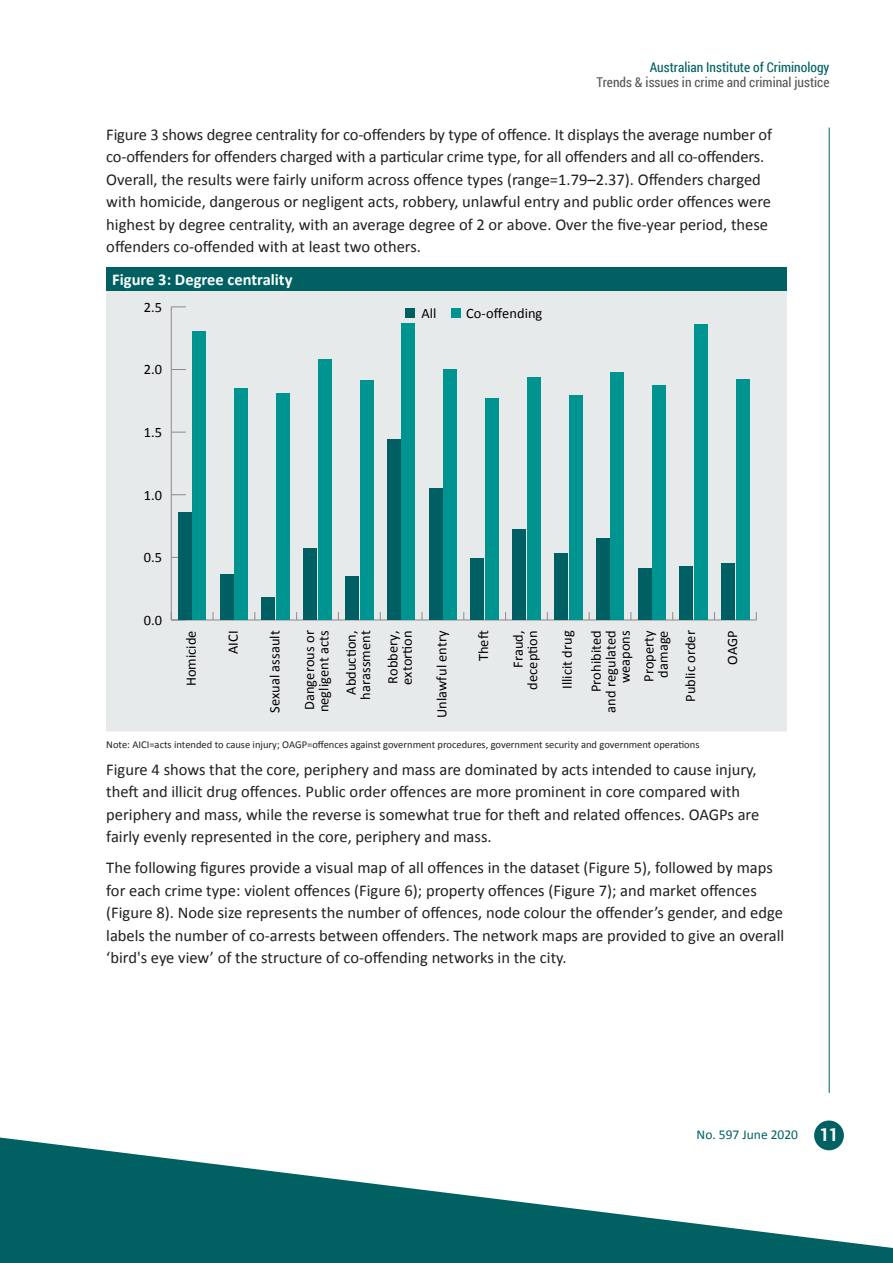
<style>
.page{position:relative;width:893px;height:1263px;background:#fff}
.page>*{position:absolute;margin:0;border:0;box-sizing:border-box;transform-origin:0 0}
.body{font:16.5px/22.5px "Calibri";color:#231f20}
.Figure_H1{font:700 16.5px "Calibri";color:#fff}
.t1{font:14.4px/14.4px "Calibri";letter-spacing:.005em;color:#000}
.t2{font:13.5px "Roboto Condensed";color:#57585a}
.t3{font:13.5px "Roboto Condensed";color:#006062}
.t4{font:13.5px "Calibri";color:#006062}
.Table_notes{font:10.5px "Calibri";color:#231f20}
.s1{font-family:"Roboto Condensed";font-weight:700;font-size:18px;color:#fff}
</style>
<div class="page">
<hr style="left:829px;top:128px;width:1px;height:965px;background:#006062">
<div style="left:814px;top:1120px;width:30px;height:30px;background:#006062;border-radius:50%"></div>
<svg style="left:0;top:1137px;width:893px;height:126px;fill:#006062"></svg>
<div style="left:106px;top:267px;width:681px;height:24px;background:#006062"></div>
<div style="left:106px;top:291px;width:681px;height:441px;background:#e6eaeb"></div>
<hr style="left:106px;top:731px;width:681px;height:2px;background:#fff">
<div style="left:405px;top:308px;width:10px;height:10px;background:#005f62"></div>
<div style="left:451px;top:308px;width:10px;height:10px;background:#009490"></div>
<hr style="left:171px;top:619px;width:585px;height:1px;background:#8c8988">
<hr style="left:171px;top:307px;width:1px;height:313px;background:#8c8988">
<svg style="left:172px;top:494px;width:14px;height:1px"></svg>
<svg style="left:171px;top:432px;width:15px;height:1px"></svg>
<svg style="left:172px;top:369px;width:14px;height:1px"></svg>
<svg style="left:171px;top:306px;width:15px;height:1px"></svg>
<div style="left:193px;top:332px;width:13px;height:288px;background:#009490"></div>
<div style="left:235px;top:388px;width:13px;height:232px;background:#009490"></div>
<div style="left:276px;top:393px;width:14px;height:227px;background:#009490"></div>
<div style="left:318px;top:359px;width:13px;height:261px;background:#009490"></div>
<div style="left:360px;top:381px;width:13px;height:239px;background:#009490"></div>
<div style="left:402px;top:323px;width:13px;height:297px;background:#009490"></div>
<div style="left:444px;top:369px;width:13px;height:251px;background:#009490"></div>
<div style="left:485px;top:398px;width:14px;height:222px;background:#009490"></div>
<div style="left:527px;top:377px;width:13px;height:243px;background:#009490"></div>
<div style="left:569px;top:396px;width:13px;height:224px;background:#009490"></div>
<div style="left:611px;top:372px;width:13px;height:248px;background:#009490"></div>
<div style="left:653px;top:386px;width:13px;height:234px;background:#009490"></div>
<div style="left:694px;top:324px;width:13px;height:296px;background:#009490"></div>
<div style="left:736px;top:379px;width:13px;height:241px;background:#009490"></div>
<div style="left:178px;top:512px;width:13px;height:108px;background:#005f62"></div>
<div style="left:220px;top:575px;width:13px;height:45px;background:#005f62"></div>
<div style="left:262px;top:597px;width:13px;height:23px;background:#005f62"></div>
<div style="left:304px;top:549px;width:13px;height:71px;background:#005f62"></div>
<div style="left:345px;top:576px;width:14px;height:44px;background:#005f62"></div>
<div style="left:387px;top:440px;width:13px;height:180px;background:#005f62"></div>
<div style="left:429px;top:488px;width:13px;height:132px;background:#005f62"></div>
<div style="left:471px;top:559px;width:13px;height:61px;background:#005f62"></div>
<div style="left:513px;top:530px;width:13px;height:90px;background:#005f62"></div>
<div style="left:554px;top:554px;width:13px;height:66px;background:#005f62"></div>
<div style="left:596px;top:539px;width:13px;height:81px;background:#005f62"></div>
<div style="left:638px;top:569px;width:13px;height:51px;background:#005f62"></div>
<div style="left:680px;top:566px;width:13px;height:54px;background:#005f62"></div>
<div style="left:721px;top:564px;width:14px;height:56px;background:#005f62"></div>
<p class="t3" style="left:650px;top:58px;width:181px">Australian Institute of Criminology</p>
<p class="t2" style="left:597px;top:73px;width:234px">Trends &amp; issues in crime and criminal justice</p>
<p class="body" style="left:106px;top:123px;width:667px">Figure 3 shows degree centrality for co-offenders by type of offence. It displays the average number of co-offenders for offenders charged with a particular crime type, for all offenders and all co-offenders.<br>Overall, the results were fairly uniform across offence types (range=1.79–2.37). Offenders charged with homicide, dangerous or negligent acts, robbery, unlawful entry and public order offences were highest by degree centrality, with an average degree of 2 or above. Over the five-year period, these offenders co-offended with at least two others.</p>
<p class="Figure_H1" style="left:112px;top:269px;width:182px">Figure 3: Degree centrality</p>
<p class="t1" style="left:421px;top:306px;width:17px">All</p>
<p class="t1" style="left:466px;top:306px;width:78px">Co-offending</p>
<p class="t1" style="left:144px;top:300px;width:20px">2.5</p>
<p class="t1" style="left:144px;top:362px;width:20px">2.0</p>
<p class="t1" style="left:144px;top:425px;width:20px">1.5</p>
<p class="t1" style="left:144px;top:488px;width:20px">1.0</p>
<p class="t1" style="left:144px;top:550px;width:20px">0.5</p>
<p class="t1" style="left:144px;top:613px;width:20px">0.0</p>
<p class="t1" style="left:184px;top:686px;width:57px;rotate:-90deg">Homicide</p>
<p class="t1" style="left:226px;top:654px;width:25px;rotate:-90deg">AICI</p>
<p class="t1" style="left:268px;top:713px;width:84px;rotate:-90deg">Sexual assault</p>
<p class="t1" style="left:302px;top:712px;width:83px;rotate:-90deg">Dangerous or negligent acts</p>
<p class="t1" style="left:344px;top:700px;width:71px;text-align:center;rotate:-90deg">Abduction, harassment</p>
<p class="t1" style="left:386px;top:685px;width:56px;rotate:-90deg">Robbery, extortion</p>
<p class="t1" style="left:435px;top:718px;width:89px;rotate:-90deg">Unlawful entry</p>
<p class="t1" style="left:476px;top:661px;width:32px;rotate:-90deg">Theft</p>
<p class="t1" style="left:511px;top:689px;width:61px;text-align:right;rotate:-90deg">Fraud, deception</p>
<p class="t1" style="left:552px;top:692px;width:63px;line-height:29.1px;rotate:-90deg">Illicit drug<br>Prohibited</p>
<p class="t1" style="left:603px;top:713px;width:84px;text-align:right;rotate:-90deg">and regulated weapons</p>
<p class="t1" style="left:642px;top:682px;width:53px;text-align:center;rotate:-90deg">Property damage</p>
<p class="t1" style="left:683px;top:702px;width:73px;rotate:-90deg">Public order</p>
<p class="t1" style="left:725px;top:665px;width:36px;rotate:-90deg">OAGP</p>
<p class="Table_notes" style="left:106px;top:738px;width:595px">Note: AICI=acts intended to cause injury; OAGP=offences against government procedures, government security and government operations</p>
<p class="body" style="left:106px;top:758px;width:654px">Figure 4 shows that the core, periphery and mass are dominated by acts intended to cause injury, theft and illicit drug offences. Public order offences are more prominent in core compared with periphery and mass, while the reverse is somewhat true for theft and related offences. OAGPs are fairly evenly represented in the core, periphery and mass.</p>
<p class="body" style="left:106px;top:857px;width:679px">The following figures provide a visual map of all offences in the dataset (Figure 5), followed by maps for each crime type: violent offences (Figure 6); property offences (Figure 7); and market offences (Figure 8). Node size represents the number of offences, node colour the offender’s gender, and edge labels the number of co-arrests between offenders. The network maps are provided to give an overall ‘bird's eye view’ of the structure of co-offending networks in the city.</p>
<p class="t4" style="left:697px;top:1126px;width:143px">No. 597 June 2020 <span class="s1">11</span></p>
</div>
